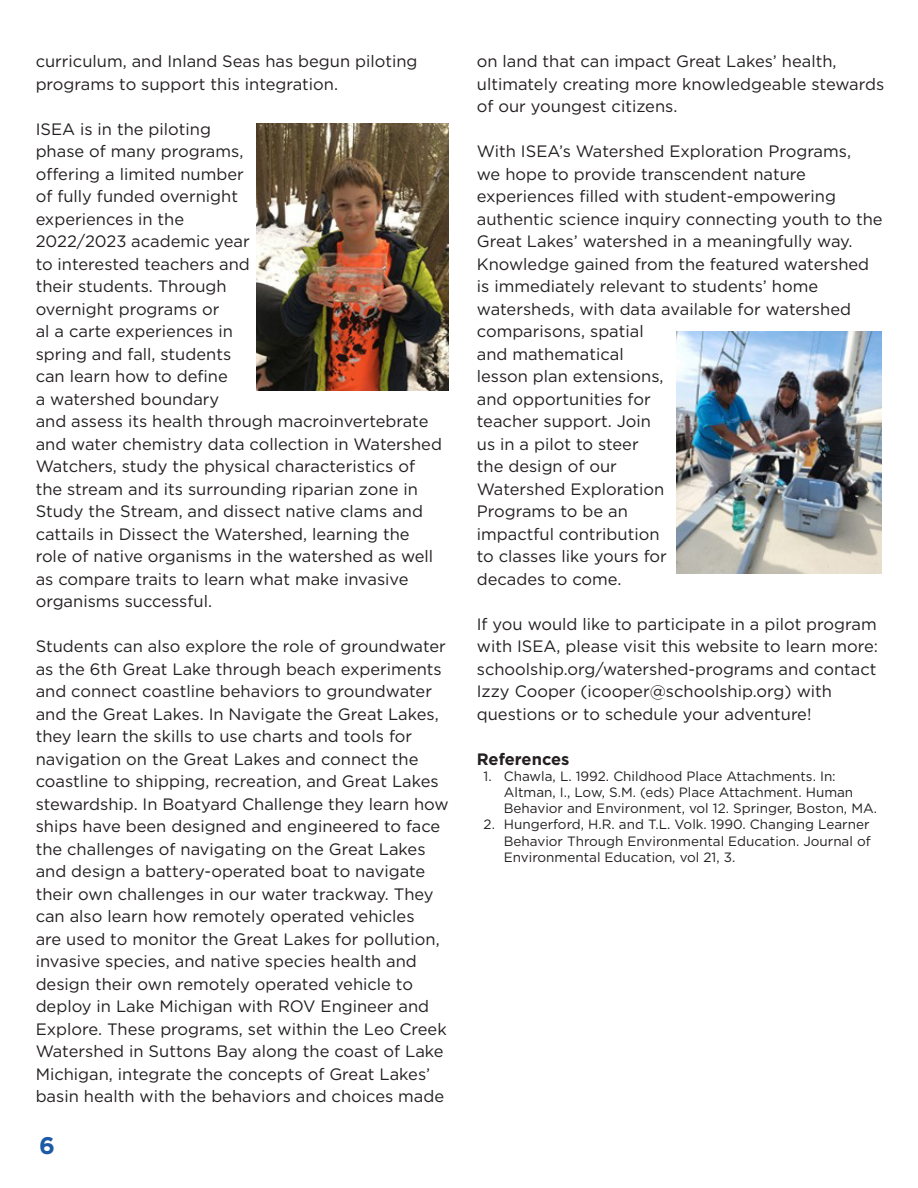
<style>
.page{position:relative;width:918px;height:1188px;background:#fff}
.page>*{position:absolute;margin:0;border:0;box-sizing:border-box;transform-origin:0 0}
.t1{font:700 24px "Gotham";color:#1c5aa5}
.t2{font:16.5px/22.5px "Gotham";color:#231f20}
.t3{font:700 16.5px "Gotham";color:#231f20}
.t4{font:13.5px/16.2px "Gotham";color:#231f20}
</style>
<div class="page">
<img style="left:257px;top:123px;width:192px;height:268px">
<img style="left:676px;top:331px;width:205px;height:243px">
<p class="t2" style="left:36px;top:50px;width:383px">curriculum, and Inland Seas has begun piloting programs to support this integration.</p>
<p class="t2" style="left:36px;top:117px;width:408px">ISEA is in the piloting<br>phase of many programs,<br>offering a limited number<br>of fully funded overnight<br>experiences in the<br>2022/2023 academic year<br>to interested teachers and<br>their students. Through<br>overnight programs or<br>al a carte experiences in<br>spring and fall, students<br>can learn how to define<br>a watershed boundary<br>and assess its health through macroinvertebrate and water chemistry data collection in Watershed<br>Watchers, study the physical characteristics of the stream and its surrounding riparian zone in<br>Study the Stream, and dissect native clams and cattails in Dissect the Watershed, learning the role of native organisms in the watershed as well as compare traits to learn what make invasive organisms successful.</p>
<p class="t2" style="left:36px;top:635px;width:415px">Students can also explore the role of groundwater as the 6th Great Lake through beach experiments and connect coastline behaviors to groundwater and the Great Lakes. In Navigate the Great Lakes, they learn the skills to use charts and tools for navigation on the Great Lakes and connect the coastline to shipping, recreation, and Great Lakes stewardship. In Boatyard Challenge they learn how ships have been designed and engineered to face the challenges of navigating on the Great Lakes and design a battery-operated boat to navigate their own challenges in our water trackway. They can also learn how remotely operated vehicles<br>are used to monitor the Great Lakes for pollution, invasive species, and native species health and design their own remotely operated vehicle to deploy in Lake Michigan with ROV Engineer and Explore. These programs, set within the Leo Creek Watershed in Suttons Bay along the coast of Lake Michigan, integrate the concepts of Great Lakes’ basin health with the behaviors and choices made</p>
<p class="t1" style="left:39px;top:1130px;width:17px">6</p>
<p class="t2" style="left:477px;top:50px;width:409px">on land that can impact Great Lakes’ health, ultimately creating more knowledgeable stewards of our youngest citizens.</p>
<p class="t2" style="left:477px;top:140px;width:407px">With ISEA’s Watershed Exploration Programs,<br>we hope to provide transcendent nature experiences filled with student-empowering authentic science inquiry connecting youth to the<br>Great Lakes’ watershed in a meaningfully way.<br>Knowledge gained from the featured watershed is immediately relevant to students’ home watersheds, with data available for watershed comparisons, spatial<br>and mathematical<br>lesson plan extensions,<br>and opportunities for<br>teacher support. Join<br>us in a pilot to steer<br>the design of our<br>Watershed Exploration<br>Programs to be an<br>impactful contribution<br>to classes like yours for<br>decades to come.</p>
<p class="t2" style="left:477px;top:612px;width:403px">If you would like to participate in a pilot program with ISEA, please visit this website to learn more: schoolship.org/watershed-programs and contact Izzy Cooper (icooper@schoolship.org) with questions or to schedule your adventure!</p>
<p class="t3" style="left:477px;top:748px;width:94px">References</p>
<p class="t4" style="left:504px;top:768px;width:375px;text-indent:-20px">1. Chawla, L. 1992. Childhood Place Attachments. In:<br>Altman, I., Low, S.M. (eds) Place Attachment. Human<br>Behavior and Environment, vol 12. Springer, Boston, MA.</p>
<p class="t4" style="left:504px;top:816px;width:368px;text-align:justify;text-indent:-20px">2. Hungerford, H.R. and T.L. Volk. 1990. Changing Learner Behavior Through Environmental Education. Journal of Environmental Education, vol 21, 3.</p>
</div>
